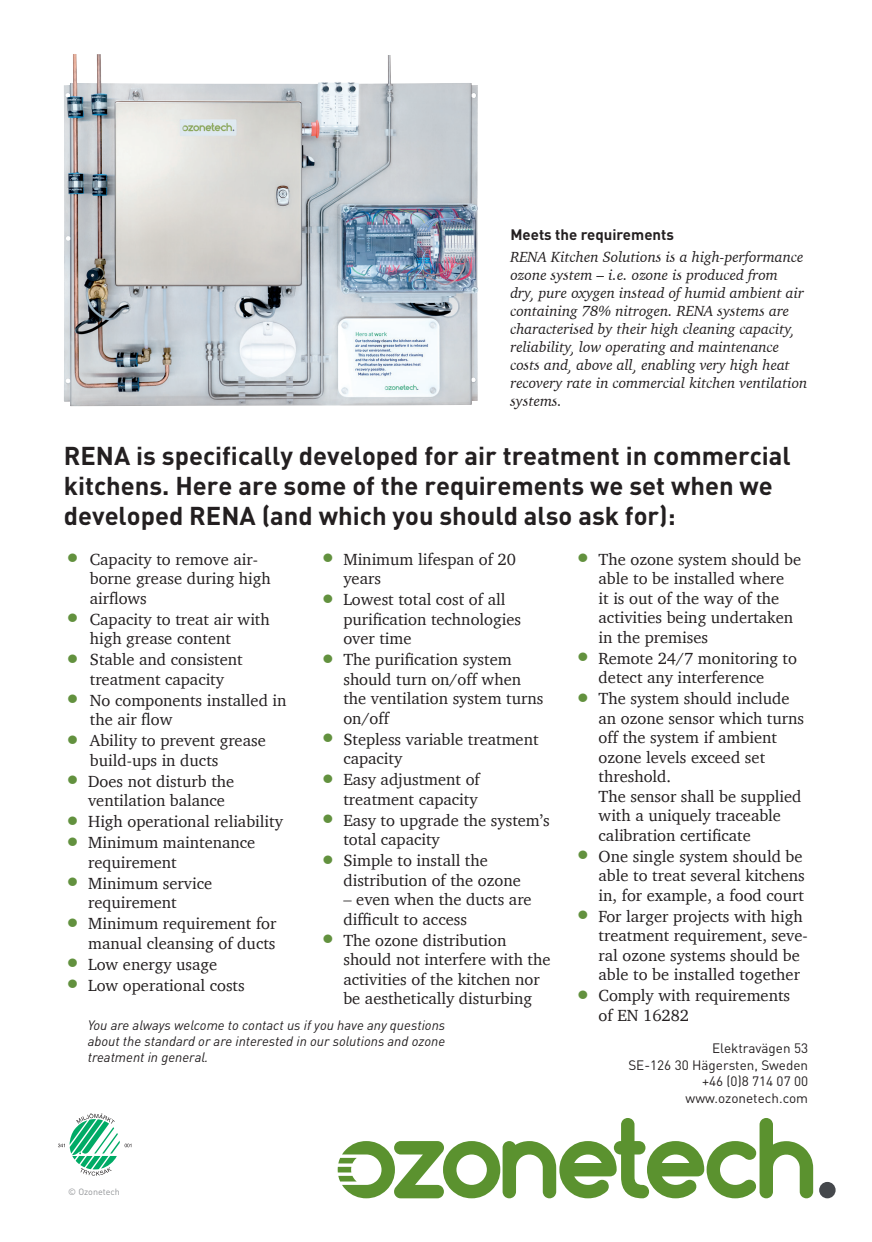
<style>
.page{position:relative;width:872px;height:1242px;background:#fff}
.page>*{position:absolute;margin:0;border:0;box-sizing:border-box;transform-origin:0 0}
.t1{font:700 25.5px/30px "DINOT";color:#231f20}
.t2{font:16.5px/19.5px "Charter";color:#231f20}
.t3{font:italic 15px/18px "Charter";color:#231f20}
.t4{font:700 15px "DINOT";color:#231f20}
.t5{font:italic 13.5px/16.2px "DINOT";color:#231f20;text-align:justify}
.t6{font:13.5px/16.5px "DINOT";color:#231f20;text-align:right}
.t7{font:9px "DINOT";color:#939598}
.s1{font-size:30px;color:#62913e}
</style>
<div class="page">
<img style="left:64px;top:54px;width:414px;height:352px">
<svg style="left:58px;top:1113px;width:73px;height:62px"></svg>
<div style="left:819px;top:1182px;width:16px;height:16px;background:#45484c;border-radius:50%"></div>
<svg style="left:338px;top:1118px;width:475px;height:80px"></svg>
<p class="t4" style="left:510px;top:225px;width:165px">Meets the requirements</p>
<p class="t3" style="left:510px;top:248px;width:299px">RENA Kitchen Solutions is a high-performance ozone system – i.e. ozone is produced from<br>dry, pure oxygen instead of humid ambient air containing 78% nitrogen. RENA systems are characterised by their high cleaning capacity, reliability, low operating and maintenance costs and, above all, enabling very high heat recovery rate in commercial kitchen ventilation systems.</p>
<h1 class="t1" style="left:64px;top:440px;width:728px">RENA is specifically developed for air treatment in commercial kitchens. Here are some of the requirements we set when we developed RENA (and which you should also ask for):</h1>
<p class="t2" style="left:90px;top:549px;width:182px;text-indent:-26px"><span class="s1">•</span> Capacity to remove air&shy;borne grease during high airflows</p>
<p class="t2" style="left:90px;top:609px;width:181px;text-indent:-26px"><span class="s1">•</span> Capacity to treat air with high grease content</p>
<p class="t2" style="left:64px;top:649px;width:180px;text-align:center"><span class="s1">•</span> Stable and consistent treatment capacity</p>
<p class="t2" style="left:90px;top:690px;width:198px;text-indent:-26px"><span class="s1">•</span> No components installed in the air flow</p>
<p class="t2" style="left:90px;top:730px;width:177px;text-indent:-26px"><span class="s1">•</span> Ability to prevent grease build-ups in ducts</p>
<p class="t2" style="left:88px;top:771px;width:148px;text-indent:-24px"><span class="s1">•</span> Does not disturb the ventilation balance</p>
<p class="t2" style="left:64px;top:811px;width:220px"><span class="s1">•</span> High operational reliability</p>
<p class="t2" style="left:88px;top:832px;width:169px;text-indent:-24px"><span class="s1">•</span> Minimum maintenance requirement</p>
<p class="t2" style="left:88px;top:873px;width:125px;text-indent:-24px"><span class="s1">•</span> Minimum service requirement</p>
<p class="t2" style="left:64px;top:913px;width:214px;text-align:right"><span class="s1">•</span> Minimum requirement for manual cleansing of ducts</p>
<p class="t2" style="left:64px;top:954px;width:155px"><span class="s1">•</span> Low energy usage</p>
<p class="t2" style="left:64px;top:975px;width:182px"><span class="s1">•</span> Low operational costs</p>
<p class="t2" style="left:343px;top:549px;width:174px;text-indent:-24px"><span class="s1">•</span> Minimum lifespan of 20 years</p>
<p class="t2" style="left:343px;top:589px;width:179px;text-indent:-24px"><span class="s1">•</span> Lowest total cost of all purification technologies over time</p>
<p class="t2" style="left:343px;top:649px;width:201px;text-indent:-24px"><span class="s1">•</span> The purification system should turn on/off when the ventilation system turns on/off</p>
<p class="t2" style="left:343px;top:729px;width:197px;text-indent:-24px"><span class="s1">•</span> Stepless variable treatment capacity</p>
<p class="t2" style="left:319px;top:769px;width:162px;text-align:right"><span class="s1">•</span> Easy adjustment of treatment capacity</p>
<p class="t2" style="left:343px;top:810px;width:208px;text-indent:-24px"><span class="s1">•</span> Easy to upgrade the system’s total capacity</p>
<p class="t2" style="left:343px;top:850px;width:179px;text-indent:-24px"><span class="s1">•</span> Simple to install the distribution of the ozone</p>
<p class="t2" style="left:343px;top:889px;width:190px">– even when the ducts are difficult to access</p>
<p class="t2" style="left:343px;top:930px;width:209px;text-indent:-24px"><span class="s1">•</span> The ozone distribution should not interfere with the activities of the kitchen nor be aesthetically disturbing</p>
<p class="t2" style="left:598px;top:549px;width:204px;text-indent:-24px"><span class="s1">•</span> The ozone system should be able to be installed where<br>it is out of the way of the activities being undertaken in the premises</p>
<p class="t2" style="left:574px;top:648px;width:224px;text-align:center"><span class="s1">•</span> Remote 24/7 monitoring to detect any interference</p>
<p class="t2" style="left:598px;top:688px;width:207px;text-indent:-24px"><span class="s1">•</span> The system should include an ozone sensor which turns off the system if ambient ozone levels exceed set threshold.<br>The sensor shall be supplied with a uniquely traceable calibration certificate</p>
<p class="t2" style="left:598px;top:846px;width:208px;text-indent:-24px"><span class="s1">•</span> One single system should be able to treat several kitchens in, for example, a food court</p>
<p class="t2" style="left:598px;top:906px;width:209px;text-indent:-24px"><span class="s1">•</span> For larger projects with high treatment requirement, seve&shy;ral ozone systems should be able to be installed together</p>
<p class="t2" style="left:598px;top:985px;width:193px;text-indent:-24px"><span class="s1">•</span> Comply with requirements of EN 16282</p>
<p class="t5" style="left:88px;top:1017px;width:359px">You are always welcome to contact us if you have any questions about the standard or are interested in our solutions and ozone treatment in general.</p>
<p class="t6" style="left:628px;top:1040px;width:181px">Elektravägen 53<br>SE-126 30 Hägersten, Sweden +46 (0)8 714 07 00 www.ozonetech.com</p>
<p class="t7" style="left:68px;top:1186px;width:53px">© Ozonetech</p>
</div>
